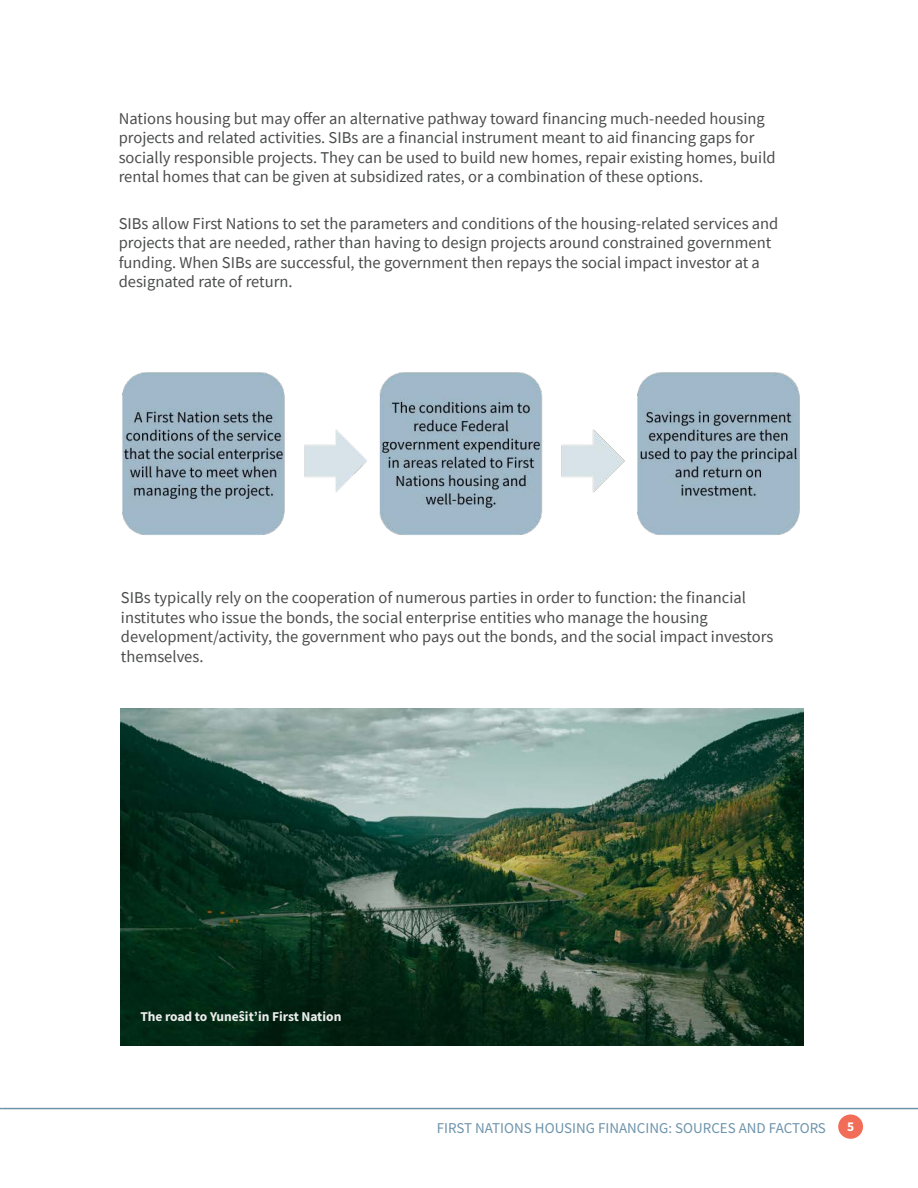
<style>
.page{position:relative;width:918px;height:1188px;background:#fff}
.page>*{position:absolute;margin:0;border:0;box-sizing:border-box;transform-origin:0 0}
.Text_Heading_1{font:16.5px/19.5px "Source Sans Pro";color:#4b4c4d}
.t1{font:15px "Source Sans Variable";color:#6e94ab}
.Photo_caption{font:13.5px "Source Sans Variable";color:#ececec}
.t2{font:13.5px "Source Sans Variable";color:#fff}
</style>
<div class="page">
<hr style="left:2px;top:1108px;width:916px;height:1px;background:#6e94ab">
<div style="left:838px;top:1114px;width:25px;height:25px;background:#f26d57;border-radius:50%"></div>
<img style="left:122px;top:372px;width:678px;height:163px">
<img style="left:121px;top:708px;width:683px;height:337px">
<p class="Text_Heading_1" style="left:119px;top:108px;width:658px">Nations housing but may offer an alternative pathway toward financing much-needed housing projects and related activities. SIBs are a financial instrument meant to aid financing gaps for socially responsible projects. They can be used to build new homes, repair existing homes, build rental homes that can be given at subsidized rates, or a combination of these options.</p>
<p class="Text_Heading_1" style="left:119px;top:213px;width:661px">SIBs allow First Nations to set the parameters and conditions of the housing-related services and projects that are needed, rather than having to design projects around constrained government funding. When SIBs are successful, the government then repays the social impact investor at a designated rate of return.</p>
<p class="Text_Heading_1" style="left:121px;top:588px;width:654px">SIBs typically rely on the cooperation of numerous parties in order to function: the financial institutes who issue the bonds, the social enterprise entities who manage the housing development/activity, the government who pays out the bonds, and the social impact investors themselves.</p>
<p class="Photo_caption" style="left:140px;top:1008px;width:203px">The road to Yuneŝit’in First Nation</p>
<p class="t1" style="left:437px;top:1119px;width:391px">FIRST NATIONS HOUSING FINANCING: SOURCES AND FACTORS</p>
<p class="t2" style="left:847px;top:1118px;width:9px">5</p>
</div>
